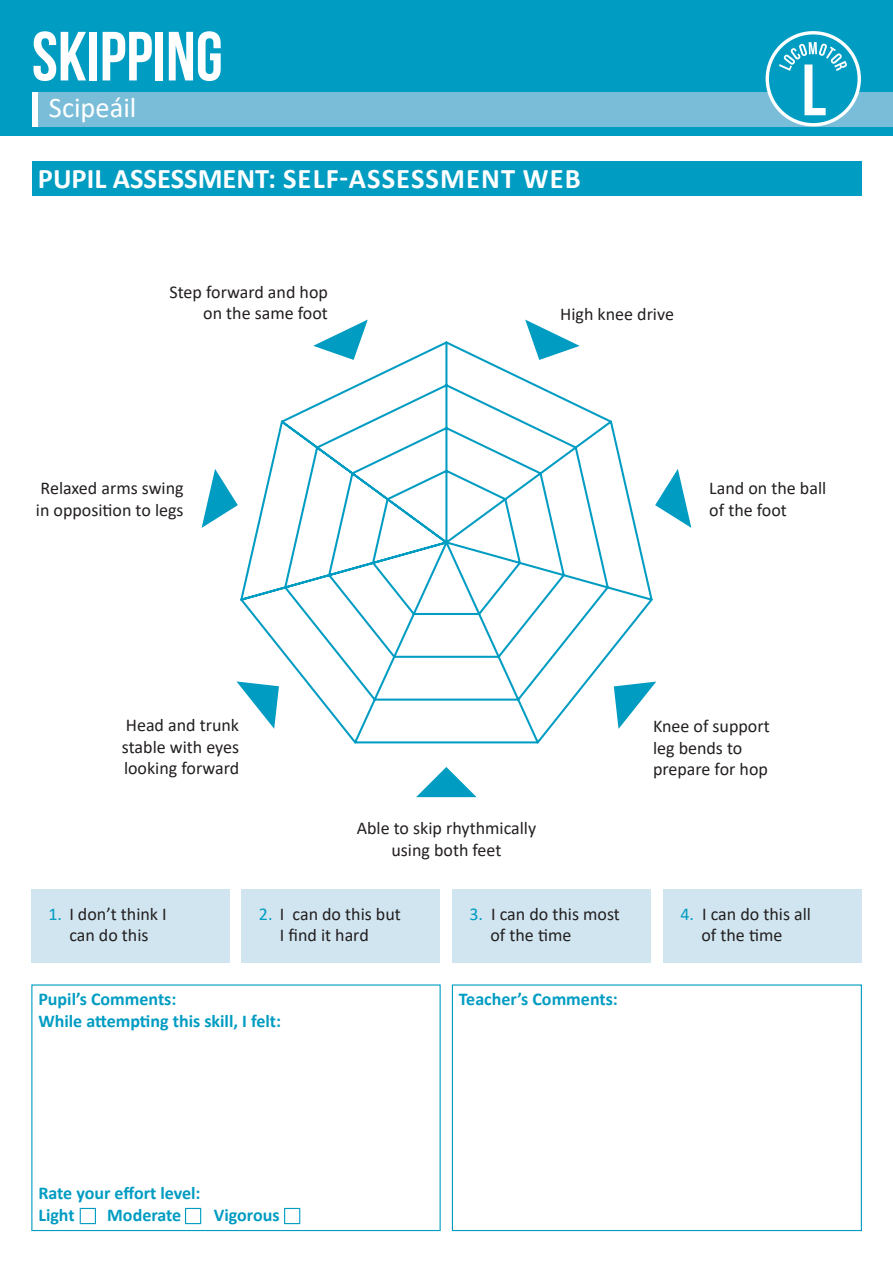
<style>
.page{position:relative;width:893px;height:1263px;background:#fff}
.page>*{position:absolute;margin:0;border:0;box-sizing:border-box;transform-origin:0 0}
.t1{font:700 72.45px "Bebas Neue";color:#fff}
.t2{font:700 69.45px "Bebas Neue";color:#fff}
.t3{font:700 28.5px "Calibri";letter-spacing:.03em;color:#fff}
.t4{font:28.5px "Calibri";color:#fff}
.t5{font:18px/21.6px "Calibri";color:#231f20}
.t6{font:700 18px/21.6px "Calibri";color:#009cc2}
.s1{color:#009cc2}
</style>
<div class="page">
<div style="left:0;top:0;width:893px;height:135px;background:#009cc2"></div>
<div style="left:38px;top:92px;width:855px;height:34px;background:#7abdd8"></div>
<div style="left:32px;top:92px;width:6px;height:34px;background:#fff"></div>
<div style="left:767px;top:33px;width:92px;height:92px;background:#009cc2;border-radius:50%"></div>
<div style="left:766px;top:31px;width:95px;height:95px;border:3px solid #fff;border-radius:50%"></div>
<svg style="left:779px;top:42px;width:68px;height:29px"></svg>
<div style="left:32px;top:161px;width:829px;height:35px;background:#009cc2"></div>
<div style="left:31px;top:984px;width:410px;height:247px;border:1px solid #009cc2"></div>
<div style="left:452px;top:984px;width:410px;height:247px;border:1px solid #009cc2"></div>
<div style="left:242px;top:889px;width:198px;height:74px;background:#d0e5f0"></div>
<div style="left:31px;top:889px;width:198px;height:74px;background:#d0e5f0"></div>
<div style="left:452px;top:889px;width:199px;height:74px;background:#d0e5f0"></div>
<div style="left:663px;top:889px;width:199px;height:74px;background:#d0e5f0"></div>
<div style="left:80px;top:1208px;width:16px;height:16px;border:1px solid #009cc2"></div>
<div style="left:185px;top:1208px;width:16px;height:16px;border:1px solid #009cc2"></div>
<div style="left:284px;top:1208px;width:16px;height:16px;border:1px solid #009cc2"></div>
<svg style="left:416px;top:767px;width:61px;height:30px"></svg>
<svg style="left:202px;top:469px;width:36px;height:59px"></svg>
<svg style="left:325px;top:320px;width:43px;height:20px"></svg>
<svg style="left:525px;top:320px;width:43px;height:20px"></svg>
<svg style="left:655px;top:469px;width:36px;height:59px"></svg>
<svg style="left:239px;top:340px;width:415px;height:404px"></svg>
<h2 class="t2" style="left:32px;top:18px;width:192px">SKIPPING</h2>
<h3 class="t4" style="left:49px;top:88px;width:89px">Scipeáil</h3>
<h3 class="t3" style="left:38px;top:159px;width:544px">PUPIL ASSESSMENT: Self-ASSeSSment Web</h3>
<p class="t5" style="left:170px;top:280px;width:160px;text-align:right">Step forward and hop on the same foot</p>
<p class="t5" style="left:560px;top:303px;width:115px">High knee drive</p>
<h1 class="t1" style="left:802px;top:50px;width:26px">L</h1>
<p class="t5" style="left:36px;top:477px;width:149px">Relaxed arms swing in opposition to legs</p>
<p class="t5" style="left:709px;top:477px;width:118px">Land on the ball of the foot</p>
<p class="t5" style="left:122px;top:714px;width:119px;text-align:justify">Head and trunk stable with eyes looking forward</p>
<p class="t5" style="left:357px;top:817px;width:181px;text-align:center">Able to skip rhythmically using both feet</p>
<p class="t5" style="left:653px;top:715px;width:118px">Knee of support leg bends to prepare for hop</p>
<p class="t5" style="left:48px;top:902px;width:120px;text-align:center"><span class="s1">1.</span> I don’t think I can do this</p>
<p class="t5" style="left:490px;top:902px;width:131px;text-indent:-21px"><span class="s1">3.</span> I can do this most of the time</p>
<p class="t5" style="left:680px;top:902px;width:132px;text-align:center"><span class="s1">4.</span> I can do this all of the time</p>
<p class="t5" style="left:280px;top:902px;width:122px;text-indent:-21px"><span class="s1">2.</span> I can do this but<br>I find it hard</p>
<p class="t6" style="left:38px;top:988px;width:244px">Pupil’s Comments:<br>While attempting this skill, I felt:</p>
<p class="t6" style="left:38px;top:1182px;width:164px">Rate your effort level: light</p>
<p class="t6" style="left:107px;top:1204px;width:75px">moderate</p>
<p class="t6" style="left:214px;top:1204px;width:67px">Vigorous</p>
<p class="t6" style="left:459px;top:988px;width:160px">teacher’s Comments:</p>
</div>
